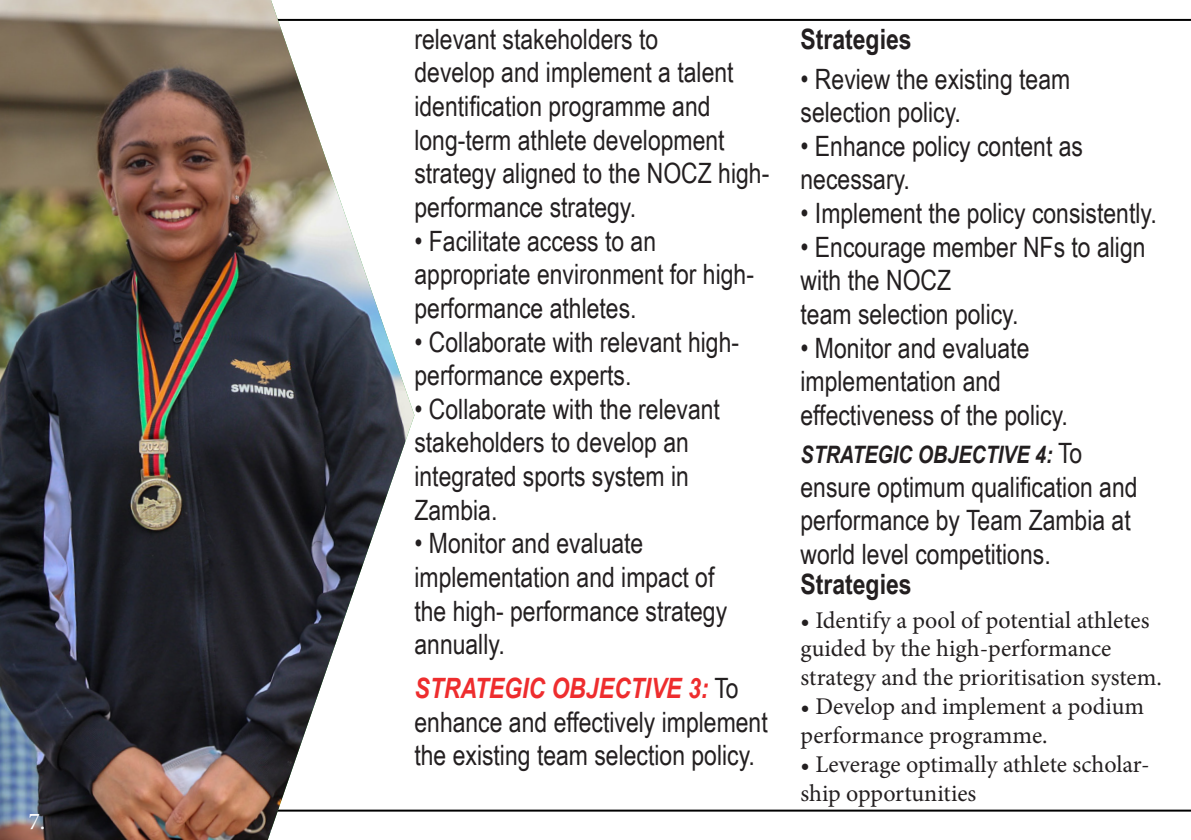
<style>
.page{position:relative;width:1191px;height:840px;background:#fff}
.page>*{position:absolute;margin:0;border:0;box-sizing:border-box;transform-origin:0 0}
.t1{font:28px/33.6px "Arial Narrow";color:#231f20}
.t2{font:700 28px "Arial Narrow";color:#231f20}
.t3{font:24px/28.8px "Minion Pro";color:#231f20}
.t4{font:italic 700 24px "Arial Narrow";color:#231f20}
.t5{font:24px "Minion Pro";color:#fff}
.s1{font-weight:700;font-style:italic;color:#ee2d2e}
.s2{font-weight:400;font-style:normal;font-size:28px}
</style>
<div class="page">
<hr style="left:261px;top:19px;width:930px;height:2px;background:#000">
<hr style="left:0;top:809px;width:1191px;height:2px;background:#000">
<img style="left:0;top:0;width:414px;height:839px">
<p class="t5" style="left:28px;top:804px;width:18px">7.</p>
<p class="t1" style="left:414px;top:21px;width:356px">relevant stakeholders to<br>develop and implement a talent identification programme and long-term athlete development strategy aligned to the NOCZ high&shy;performance strategy.</p>
<p class="t1" style="left:414px;top:223px;width:341px">• Facilitate access to an appropriate environment for high&shy;performance athletes.</p>
<p class="t1" style="left:414px;top:323px;width:326px">• Collaborate with relevant high&shy;performance experts.</p>
<p class="t1" style="left:414px;top:391px;width:307px">• Collaborate with the relevant stakeholders to develop an integrated sports system in<br>Zambia.</p>
<p class="t1" style="left:414px;top:525px;width:314px">• Monitor and evaluate implementation and impact of the high- performance strategy annually.</p>
<p class="t1" style="left:414px;top:670px;width:355px"><span class="s1">STRATEGIC OBJECTIVE 3:</span> To enhance and effectively implement the existing team selection policy.</p>
<p class="t2" style="left:800px;top:18px;width:113px">Strategies</p>
<p class="t1" style="left:800px;top:61px;width:271px">• Review the existing team selection policy.</p>
<p class="t1" style="left:800px;top:128px;width:284px">• Enhance policy content as necessary.</p>
<p class="t1" style="left:800px;top:195px;width:358px">• Implement the policy consistently.</p>
<p class="t1" style="left:800px;top:229px;width:346px">• Encourage member NFs to align with the NOCZ</p>
<p class="t1" style="left:800px;top:296px;width:219px">team selection policy.</p>
<p class="t1" style="left:800px;top:330px;width:230px">• Monitor and evaluate implementation and</p>
<p class="t1" style="left:800px;top:397px;width:269px">effectiveness of the policy.</p>
<p class="t4" style="left:800px;top:436px;width:283px">STRATEGIC OBJECTIVE 4: <span class="s2">To</span></p>
<p class="t1" style="left:800px;top:468px;width:338px">ensure optimum qualification and performance by Team Zambia at world level competitions.</p>
<p class="t2" style="left:800px;top:562px;width:113px">Strategies</p>
<p class="t3" style="left:800px;top:605px;width:363px">• Identify a pool of potential athletes guided by the high-performance strategy and the prioritisation system.</p>
<p class="t3" style="left:800px;top:691px;width:345px">• Develop and implement a podium performance programme.</p>
<p class="t3" style="left:800px;top:749px;width:351px">• Leverage optimally athlete scholar&shy;ship opportunities</p>
</div>
